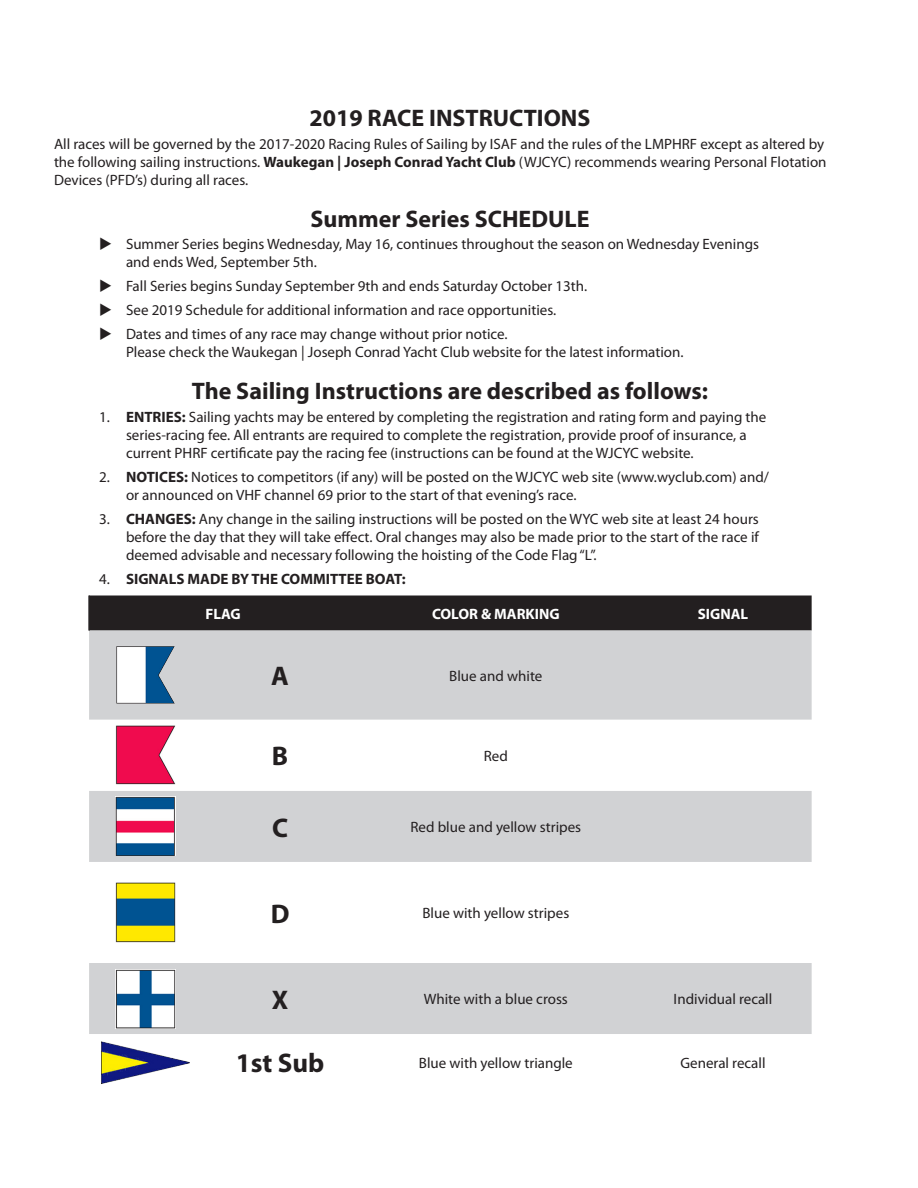
<style>
.page{position:relative;width:918px;height:1188px;background:#fff}
.page>*{position:absolute;margin:0;border:0;box-sizing:border-box;transform-origin:0 0}
.Table_Paragraph{font:700 27px "Myriad Pro";color:#231f20}
.Heading_2{font:700 24px "Myriad Pro";color:#231f20}
.Heading_2_brk{font:700 24px "Myriad Pro";color:#231f20}
._1-Col_Text{font:15px/18px "Myriad Pro";color:#231f20}
.Table_Paragraph-2{font:15px "Myriad Pro";color:#231f20}
.t1{font:700 15px "Myriad Pro";color:#231f20}
.Table_Paragraph-3{font:700 15px "Myriad Pro";color:#fff}
.s1{font-weight:700}
.s2{font-weight:400}
</style>
<div class="page">
<div style="left:90px;top:596px;width:722px;height:35px;background:#231f20"></div>
<svg style="left:89px;top:631px;width:723px;height:403px;fill:#d1d2d4"></svg>
<hr style="left:88px;top:596px;width:2px;height:35px;background:#231f20">
<img style="left:116px;top:645px;width:60px;height:60px">
<img style="left:116px;top:726px;width:60px;height:59px">
<img style="left:116px;top:797px;width:60px;height:59px">
<img style="left:116px;top:883px;width:60px;height:59px">
<img style="left:116px;top:969px;width:60px;height:59px">
<img style="left:101px;top:1041px;width:89px;height:43px">
<p class="Heading_2_brk" style="left:310px;top:102px;width:282px">2019 RACE INSTRUCTIONS</p>
<p class="_1-Col_Text" style="left:54px;top:135px;width:774px">All races will be governed by the 2017-2020 Racing Rules of Sailing by ISAF and the rules of the LMPHRF except as altered by the following sailing instructions. <span class="s1">Waukegan | Joseph Conrad Yacht Club</span> (WJCYC) recommends wearing Personal Flotation<br>Devices (PFD’s) during all races.</p>
<p class="Heading_2" style="left:310px;top:203px;width:281px">Summer Series SCHEDULE</p>
<p class="_1-Col_Text" style="left:126px;top:235px;width:634px;text-indent:-27px">◆ Summer Series begins Wednesday, May 16, continues throughout the season on Wednesday Evenings and ends Wed, September 5th.</p>
<p class="_1-Col_Text" style="left:99px;top:277px;width:490px">◆ Fall Series begins Sunday September 9th and ends Saturday October 13th.</p>
<p class="_1-Col_Text" style="left:99px;top:301px;width:459px">◆ See 2019 Schedule for additional information and race opportunities.</p>
<p class="_1-Col_Text" style="left:126px;top:325px;width:559px;text-indent:-27px">◆ Dates and times of any race may change without prior notice.<br>Please check the Waukegan | Joseph Conrad Yacht Club website for the latest information.</p>
<p class="Heading_2" style="left:192px;top:375px;width:518px">The Sailing Instructions are described as follows:</p>
<p class="_1-Col_Text" style="left:126px;top:408px;width:642px;text-indent:-27px">1. <span class="s1">ENTRIES:</span> Sailing yachts may be entered by completing the registration and rating form and paying the series-racing fee. All entrants are required to complete the registration, provide proof of insurance, a current PHRF certificate pay the racing fee (instructions can be found at the WJCYC website.</p>
<p class="_1-Col_Text" style="left:126px;top:468px;width:644px;text-indent:-27px">2. <span class="s1">NOTICES:</span> Notices to competitors (if any) will be posted on the WJCYC web site (www.wyclub.com) and/ or announced on VHF channel 69 prior to the start of that evening’s race.</p>
<p class="_1-Col_Text" style="left:126px;top:510px;width:634px;text-align:justify;text-indent:-27px">3. <span class="s1">CHANGES:</span> Any change in the sailing instructions will be posted on the WYC web site at least 24 hours before the day that they will take effect. Oral changes may also be made prior to the start of the race if deemed advisable and necessary following the hoisting of the Code Flag “L”.</p>
<p class="t1" style="left:99px;top:569px;width:308px"><span class="s2">4.</span> SIGNALS MADE BY THE COMMITTEE BOAT:</p>
<p class="Table_Paragraph-3" style="left:206px;top:604px;width:37px">FLAG</p>
<p class="Table_Paragraph-3" style="left:432px;top:604px;width:129px">COLOR &amp; MARKING</p>
<p class="Table_Paragraph-3" style="left:698px;top:604px;width:52px">SIGNAL</p>
<p class="Table_Paragraph" style="left:271px;top:659px;width:19px">A</p>
<p class="Table_Paragraph-2" style="left:449px;top:668px;width:95px">Blue and white</p>
<p class="Table_Paragraph" style="left:272px;top:739px;width:18px">B</p>
<p class="Table_Paragraph-2" style="left:484px;top:748px;width:26px">Red</p>
<p class="Table_Paragraph" style="left:272px;top:810px;width:18px">C</p>
<p class="Table_Paragraph-2" style="left:410px;top:819px;width:172px">Red blue and yellow stripes</p>
<p class="Table_Paragraph" style="left:271px;top:896px;width:20px">D</p>
<p class="Table_Paragraph-2" style="left:422px;top:905px;width:148px">Blue with yellow stripes</p>
<p class="Table_Paragraph" style="left:272px;top:982px;width:18px">X</p>
<p class="Table_Paragraph-2" style="left:424px;top:991px;width:146px">White with a blue cross</p>
<p class="Table_Paragraph-2" style="left:674px;top:991px;width:100px">Individual recall</p>
<p class="Table_Paragraph" style="left:236px;top:1045px;width:90px">1st Sub</p>
<p class="Table_Paragraph-2" style="left:419px;top:1054px;width:155px">Blue with yellow triangle</p>
<p class="Table_Paragraph-2" style="left:680px;top:1054px;width:87px">General recall</p>
</div>
